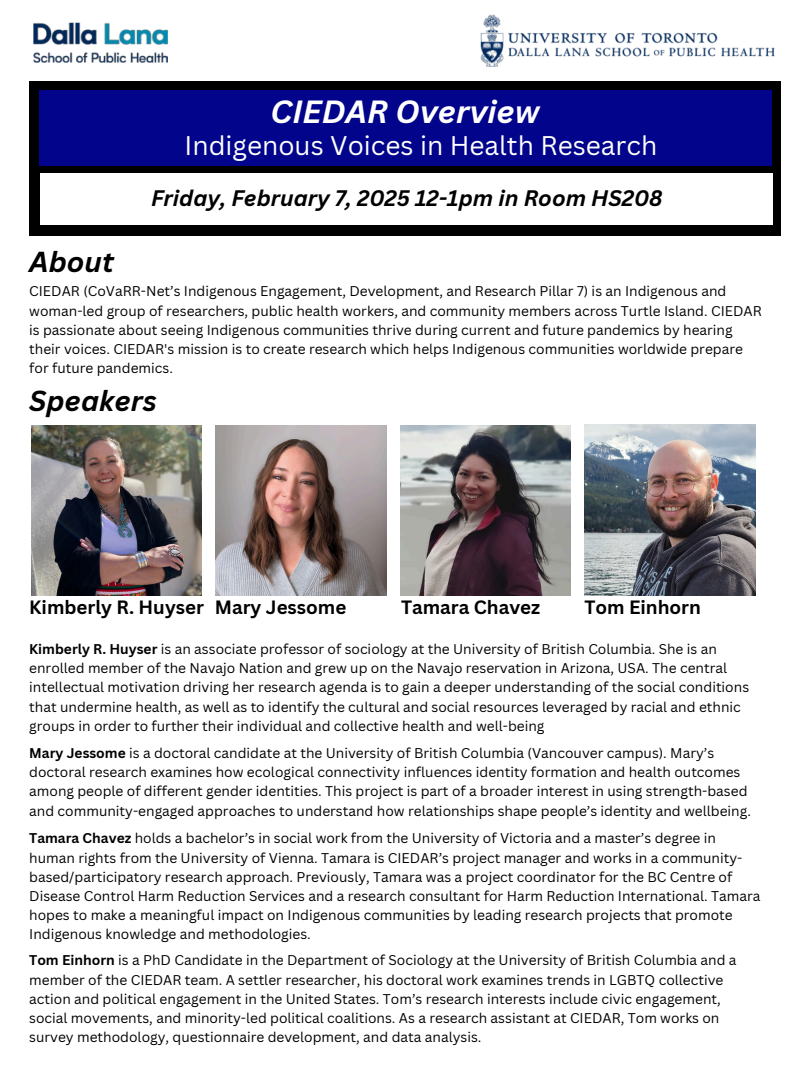
<style>
.page{position:relative;width:810px;height:1080px;background:#fff}
.page>*{position:absolute;margin:0;border:0;box-sizing:border-box;transform-origin:0 0}
.t1{font:italic 700 31.25px "Canva Sans";color:#fff}
.t2{font:italic 700 28.12px "Canva Sans";color:#000}
.t3{font:26.25px "Canva Sans";color:#fff}
.t4{font:italic 700 21.88px "Canva Sans";color:#000}
.t5{font:700 18.75px "Canva Sans";color:#000}
.t6{font:13.75px/19.2px "Canva Sans";color:#000}
.s1{font-weight:700}
</style>
<div class="page">
<img style="left:33px;top:14px;width:742px;height:52px">
<div style="left:29px;top:81px;width:752px;height:155px;background:#000"></div>
<div style="left:39px;top:90px;width:732px;height:76px;background:#02048b"></div>
<div style="left:40px;top:174px;width:733px;height:51px;background:#fff"></div>
<img style="left:31px;top:425px;width:171px;height:171px">
<img style="left:216px;top:425px;width:170px;height:171px">
<img style="left:584px;top:425px;width:171px;height:171px">
<img style="left:400px;top:426px;width:170px;height:170px">
<h1 class="t1" style="left:270px;top:89px;width:270px">CIEDAR Overview</h1>
<p class="t3" style="left:185px;top:127px;width:474px">Indigenous Voices in Health Research</p>
<h1 class="t4" style="left:151px;top:182px;width:513px">Friday, February 7, 2025 12-1pm in Room HS208</h1>
<h4 class="t2" style="left:29px;top:242px;width:86px">About</h4>
<h4 class="t6" style="left:29px;top:281px;width:734px">CIEDAR (CoVaRR-Net’s Indigenous Engagement, Development, and Research Pillar 7) is an Indigenous and woman-led group of researchers, public health workers, and community members across Turtle Island. CIEDAR is passionate about seeing Indigenous communities thrive during current and future pandemics by hearing their voices. CIEDAR's mission is to create research which helps Indigenous communities worldwide prepare for future pandemics.</h4>
<p class="t2" style="left:29px;top:381px;width:129px">Speakers</p>
<h3 class="t5" style="left:29px;top:594px;width:176px">Kimberly R. Huyser</h3>
<p class="t5" style="left:215px;top:594px;width:133px">Mary Jessome</p>
<h1 class="t5" style="left:401px;top:594px;width:141px">Tamara Chavez</h1>
<h2 class="t5" style="left:584px;top:594px;width:118px">Tom Einhorn</h2>
<h4 class="t6" style="left:29px;top:639px;width:721px"><span class="s1">Kimberly R. Huyser</span> is an associate professor of sociology at the University of British Columbia. She is an enrolled member of the Navajo Nation and grew up on the Navajo reservation in Arizona, USA. The central intellectual motivation driving her research agenda is to gain a deeper understanding of the social conditions that undermine health, as well as to identify the cultural and social resources leveraged by racial and ethnic groups in order to further their individual and collective health and well-being</h4>
<p class="t6" style="left:29px;top:743px;width:723px"><span class="s1">Mary Jessome</span> is a doctoral candidate at the University of British Columbia (Vancouver campus). Mary’s doctoral research examines how ecological connectivity influences identity formation and health outcomes among people of different gender identities. This project is part of a broader interest in using strength-based and community-engaged approaches to understand how relationships shape people’s identity and wellbeing.</p>
<p class="t6" style="left:29px;top:828px;width:733px"><span class="s1">Tamara Chavez</span> holds a bachelor’s in social work from the University of Victoria and a master’s degree in human rights from the University of Vienna. Tamara is CIEDAR’s project manager and works in a community&shy;based/participatory research approach. Previously, Tamara was a project coordinator for the BC Centre of Disease Control Harm Reduction Services and a research consultant for Harm Reduction International. Tamara hopes to make a meaningful impact on Indigenous communities by leading research projects that promote Indigenous knowledge and methodologies.</p>
<p class="t6" style="left:29px;top:950px;width:709px"><span class="s1">Tom Einhorn</span> is a PhD Candidate in the Department of Sociology at the University of British Columbia and a member of the CIEDAR team. A settler researcher, his doctoral work examines trends in LGBTQ collective action and political engagement in the United States. Tom’s research interests include civic engagement, social movements, and minority-led political coalitions. As a research assistant at CIEDAR, Tom works on survey methodology, questionnaire development, and data analysis.</p>
</div>
